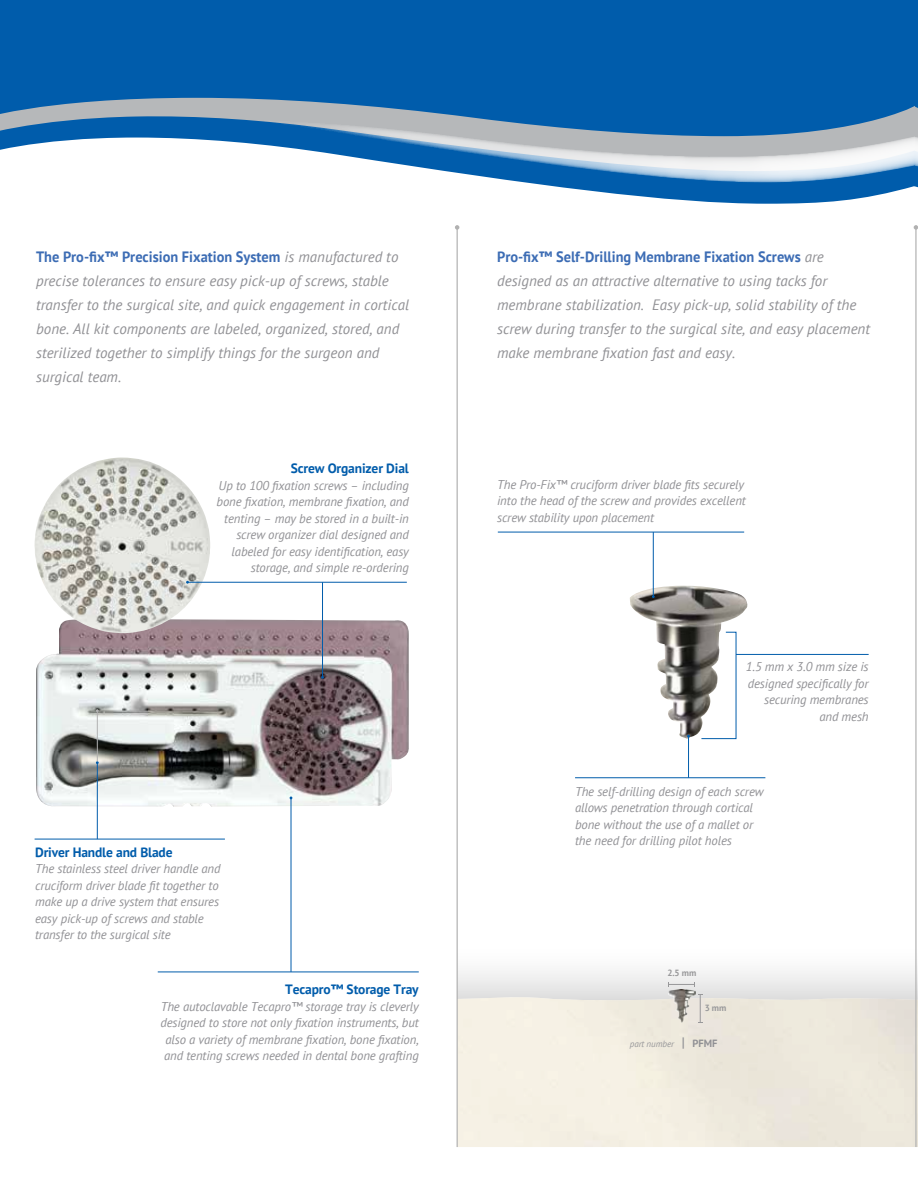
<style>
.page{position:relative;width:918px;height:1188px;background:#fff}
.page>*{position:absolute;margin:0;border:0;box-sizing:border-box;transform-origin:0 0}
.t1{font:italic 15px/24px "PT Sans";color:#919195}
.t2{font:700 13.5px "PT Sans";letter-spacing:-.01em;color:#005cab}
.t3{font:italic 12.75px/16.5px "PT Sans";letter-spacing:-.01em;color:#919195}
.t4{font:italic 9px "PT Sans";letter-spacing:-.01em;color:#98989a}
.t5{font:700 9px "PT Sans";color:#98989a}
.s1{font-weight:700;font-style:normal;color:#3c6cb4}
.s2{font-weight:700;font-style:normal;font-size:13.65px;color:#909094}
.s3{font-weight:700;font-style:normal;font-size:10.5px;color:#909094}
</style>
<div class="page">
<img style="left:36px;top:619px;width:373px;height:190px">
<hr style="left:322px;top:582px;width:1px;height:95px;background:#005cab">
<hr style="left:97px;top:763px;width:1px;height:76px;background:#005cab">
<hr style="left:97px;top:711px;width:1px;height:50px;background:#b1b1b1">
<hr style="left:35px;top:839px;width:190px;height:1px;background:#005cab">
<hr style="left:575px;top:777px;width:190px;height:1px;background:#005cab">
<hr style="left:291px;top:798px;width:1px;height:174px;background:#005cab">
<hr style="left:158px;top:972px;width:261px;height:1px;background:#005cab">
<svg style="left:914px;top:0;width:4px;height:188px"></svg>
<svg style="left:0;top:0;width:914px;height:204px;fill:#005cab"></svg>
<svg style="left:0;top:98px;width:914px;height:75px;fill:#005cab"></svg>
<svg style="left:198px;top:118px;width:716px;height:64px"></svg>
<img style="left:34px;top:458px;width:176px;height:175px">
<svg style="left:917px;top:971px;width:1px;height:26px"></svg>
<img style="left:917px;top:1000px;width:1px;height:147px">
<svg style="left:458px;top:971px;width:457px;height:25px"></svg>
<svg style="left:668px;top:982px;width:27px;height:5px"></svg>
<svg style="left:698px;top:994px;width:5px;height:29px"></svg>
<img style="left:668px;top:990px;width:28px;height:33px">
<img style="left:630px;top:586px;width:119px;height:153px">
<hr style="left:653px;top:532px;width:1px;height:65px;background:#005cab">
<hr style="left:688px;top:736px;width:1px;height:42px;background:#005cab">
<hr style="left:736px;top:654px;width:133px;height:1px;background:#005cab">
<hr style="left:498px;top:532px;width:246px;height:1px;background:#005cab">
<hr style="left:187px;top:582px;width:220px;height:1px;background:#005cab">
<hr style="left:915px;top:227px;width:2px;height:920px;background:#b1b1b1">
<svg style="left:914px;top:225px;width:4px;height:5px"></svg>
<hr style="left:457px;top:227px;width:1px;height:920px;background:#b1b1b1">
<svg style="left:455px;top:225px;width:4px;height:5px"></svg>
<p class="t1" style="left:36px;top:245px;width:375px"><span class="s1">The Pro-fix™ Precision Fixation System</span> is manufactured to precise tolerances to ensure easy pick-up of screws, stable transfer to the surgical site, and quick engagement in cortical bone. All kit components are labeled, organized, stored, and sterilized together to simplify things for the surgeon and surgical team.</p>
<p class="t2" style="left:291px;top:459px;width:120px">Screw Organizer Dial</p>
<p class="t3" style="left:217px;top:477px;width:194px;text-align:right">Up to 100 fixation screws – including bone fixation, membrane fixation, and tenting – may be stored in a built-in screw organizer dial designed and labeled for easy identification, easy storage, and simple re-ordering</p>
<p class="t2" style="left:35px;top:843px;width:139px">Driver Handle and Blade</p>
<p class="t3" style="left:35px;top:860px;width:187px">The stainless steel driver handle and cruciform driver blade fit together to make up a drive system that ensures easy pick-up of screws and stable transfer to the surgical site</p>
<p class="t2" style="left:285px;top:981px;width:135px">Tecapro™ Storage Tray</p>
<p class="t3" style="left:160px;top:998px;width:260px;text-align:center">The autoclavable Tecapro™ storage tray is cleverly designed to store not only fixation instruments, but also a variety of membrane fixation, bone fixation, and tenting screws needed in dental bone grafting</p>
<p class="t1" style="left:497px;top:244px;width:375px"><span class="s1">Pro-fix™ Self-Drilling Membrane Fixation Screws</span> are designed as an attractive alternative to using tacks for membrane stabilization. Easy pick-up, solid stability of the screw during transfer to the surgical site, and easy placement make membrane fixation fast and easy.</p>
<p class="t3" style="left:497px;top:476px;width:250px">The Pro-Fix™ cruciform driver blade fits securely into the head of the screw and provides excellent screw stability upon placement</p>
<p class="t3" style="left:746px;top:658px;width:124px;text-align:right">1.5 mm x 3.0 mm size is designed specifically for securing membranes and mesh</p>
<p class="t3" style="left:575px;top:782px;width:190px">The self-drilling design of each screw allows penetration through cortical bone without the use of a mallet or the need for drilling pilot holes</p>
<p class="t5" style="left:668px;top:967px;width:30px">2.5 mm</p>
<p class="t5" style="left:705px;top:1002px;width:23px">3 mm</p>
<p class="t4" style="left:630px;top:1038px;width:89px">part number <span class="s2">|</span> <span class="s3">PFMF</span></p>
</div>
